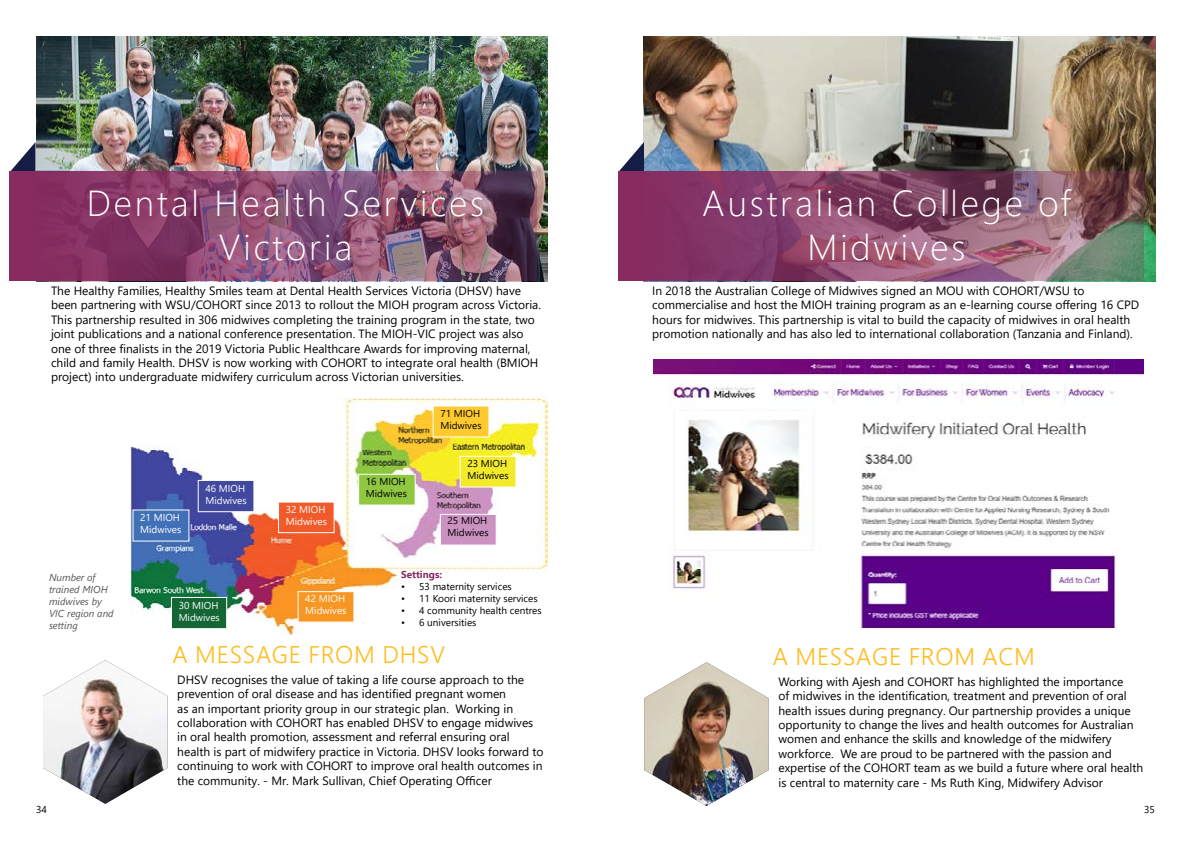
<style>
.page{position:relative;width:1191px;height:842px;background:#fff}
.page>*{position:absolute;margin:0;border:0;box-sizing:border-box;transform-origin:0 0}
.t1{font:300 36px/43.2px "Segoe UI";letter-spacing:.08em;color:#fff;text-align:center}
.t2{font:300 24px "Segoe UI";letter-spacing:.035em;color:#febc1c}
.t3{font:12px/14.4px "Segoe UI";color:#000}
.t4{font:10px/12px "Segoe UI";color:#000}
.t5{font:10px/12px "Segoe UI";color:#fff}
.t6{font:italic 10px/12px "Segoe UI";color:#565656}
.t7{font:700 10px "Segoe UI";color:#872b60}
</style>
<div class="page">
<img style="left:131px;top:397px;width:416px;height:239px">
<img style="left:36px;top:36px;width:511px;height:245px">
<svg style="left:10px;top:142px;width:25px;height:29px"></svg>
<img style="left:10px;top:171px;width:526px;height:109px">
<img style="left:643px;top:36px;width:512px;height:245px">
<svg style="left:619px;top:142px;width:25px;height:29px"></svg>
<svg style="left:618px;top:171px;width:525px;height:109px;background:#874d6b"></svg>
<div style="left:198px;top:480px;width:56px;height:32px;background:#41499e;border:1px solid #fff"></div>
<div style="left:278px;top:501px;width:56px;height:32px;background:#f15a2a;border:1px solid #fff"></div>
<div style="left:171px;top:597px;width:56px;height:32px;background:#146735;border:1px solid #fff"></div>
<div style="left:132px;top:509px;width:57px;height:33px;background:#4270b7"></div>
<div style="left:298px;top:591px;width:56px;height:32px;background:#f89623;border:1px solid #fff"></div>
<div style="left:440px;top:514px;width:56px;height:32px;background:#cb91c1;border:1px solid #fff"></div>
<div style="left:358px;top:474px;width:58px;height:32px;background:#8fc741;border:1px solid #fff"></div>
<div style="left:432px;top:406px;width:57px;height:31px;background:#ffca2f"></div>
<div style="left:460px;top:456px;width:56px;height:31px;background:#f2ea2a;border:1px solid #fff"></div>
<img style="left:653px;top:359px;width:490px;height:271px">
<img style="left:43px;top:660px;width:124px;height:144px">
<img style="left:644px;top:662px;width:124px;height:144px">
<h1 class="t1" style="left:87px;top:178px;width:399px">Dental Health Services<br>Victoria</h1>
<p class="t3" style="left:51px;top:282px;width:491px">The Healthy Families, Healthy Smiles team at Dental Health Services Victoria (DHSV) have been partnering with WSU/COHORT since 2013 to rollout the MIOH program across Victoria.<br>This partnership resulted in 306 midwives completing the training program in the state, two joint publications and a national conference presentation. The MIOH-VIC project was also one of three finalists in the 2019 Victoria Public Healthcare Awards for improving maternal, child and family Health. DHSV is now working with COHORT to integrate oral health (BMIOH project) into undergraduate midwifery curriculum across Victorian universities.</p>
<p class="t6" style="left:49px;top:570px;width:66px">Number of trained MIOH midwives by<br>VIC region and setting</p>
<p class="t5" style="left:140px;top:511px;width:43px">21 MIOH<br>Midwives</p>
<p class="t5" style="left:205px;top:482px;width:43px">46 MIOH<br>Midwives</p>
<p class="t5" style="left:179px;top:598px;width:43px">30 MIOH<br>Midwives</p>
<p class="t5" style="left:286px;top:503px;width:43px">32 MIOH<br>Midwives</p>
<p class="t5" style="left:305px;top:592px;width:43px">42 MIOH<br>Midwives</p>
<p class="t4" style="left:366px;top:474px;width:43px">16 MIOH<br>Midwives</p>
<p class="t4" style="left:440px;top:406px;width:43px">71 MIOH<br>Midwives</p>
<p class="t4" style="left:467px;top:457px;width:43px">23 MIOH<br>Midwives</p>
<p class="t4" style="left:447px;top:514px;width:43px">25 MIOH<br>Midwives</p>
<p class="t7" style="left:401px;top:565px;width:42px">Settings:</p>
<p class="t4" style="left:401px;top:580px;width:112px">• 53 maternity services</p>
<p class="t4" style="left:401px;top:592px;width:138px">• 11 Koori maternity services</p>
<p class="t4" style="left:401px;top:604px;width:142px">• 4 community health centres</p>
<p class="t4" style="left:401px;top:616px;width:77px">• 6 universities</p>
<h2 class="t2" style="left:172px;top:632px;width:274px">A MESSAGE FROM DHSV</h2>
<p class="t3" style="left:177px;top:671px;width:368px">DHSV recognises the value of taking a life course approach to the prevention of oral disease and has identified pregnant women<br>as an important priority group in our strategic plan. Working in collaboration with COHORT has enabled DHSV to engage midwives in oral health promotion, assessment and referral ensuring oral health is part of midwifery practice in Victoria. DHSV looks forward to continuing to work with COHORT to improve oral health outcomes in the community. - Mr. Mark Sullivan, Chief Operating Officer</p>
<h1 class="t1" style="left:702px;top:178px;width:370px">Australian College of<br>Midwives</h1>
<p class="t3" style="left:652px;top:282px;width:488px">In 2018 the Australian College of Midwives signed an MOU with COHORT/WSU to commercialise and host the MIOH training program as an e-learning course offering 16 CPD hours for midwives. This partnership is vital to build the capacity of midwives in oral health promotion nationally and has also led to international collaboration (Tanzania and Finland).</p>
<h2 class="t2" style="left:772px;top:634px;width:264px">A MESSAGE FROM ACM</h2>
<p class="t3" style="left:778px;top:673px;width:366px">Working with Ajesh and COHORT has highlighted the importance<br>of midwives in the identification, treatment and prevention of oral health issues during pregnancy. Our partnership provides a unique opportunity to change the lives and health outcomes for Australian women and enhance the skills and knowledge of the midwifery workforce. We are proud to be partnered with the passion and expertise of the COHORT team as we build a future where oral health is central to maternity care - Ms Ruth King, Midwifery Advisor</p>
<p class="t4" style="left:36px;top:803px;width:12px">34</p>
<p class="t4" style="left:1144px;top:803px;width:12px">35</p>
</div>
